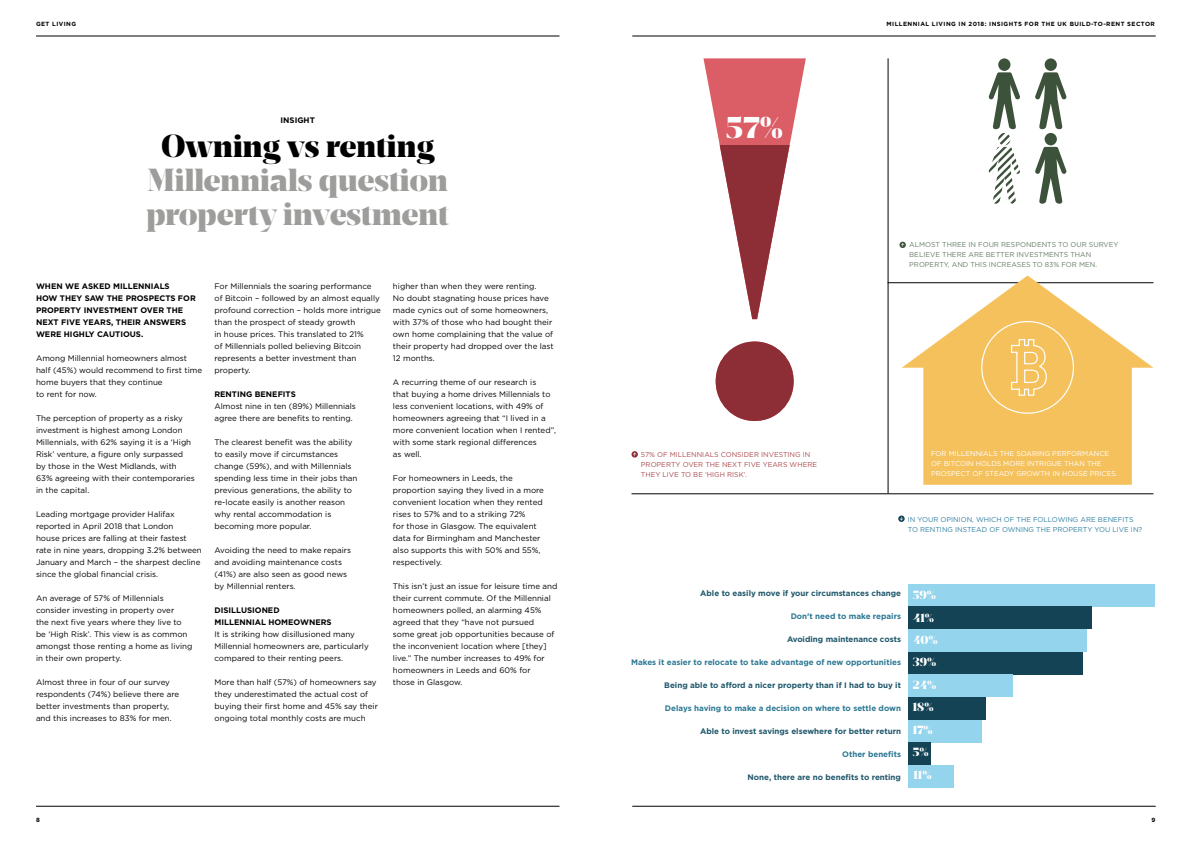
<style>
.page{position:relative;width:1191px;height:842px;background:#fff}
.page>*{position:absolute;margin:0;border:0;box-sizing:border-box;transform-origin:0 0}
.t1{font:31px/34px "Breve Display";color:#9d9d9c}
.t2{font:31px "Breve Display";color:#000}
.t3{font:29.2px "Breve Display";color:#fff}
.t4{font:11.5px/22.5px "Breve Display";color:#fff}
.t5{font:8px/12px "Gotham";color:#000}
.t6{font:700 8px "Gotham";color:#1f576b}
.t7{font:700 8px/12px "Gotham";color:#000}
.t8{font:700 8px "Gotham";color:#2c7893}
.t9{font:7px/10px "Gotham";color:#687f68}
.t10{font:7px/10px "Gotham";color:#fff}
.t11{font:7px/10px "Gotham";color:#ad4c51}
.t12{font:7px/10px "Gotham";color:#3381a2}
.t13{font:700 6px "Gotham";letter-spacing:.075em;color:#000}
</style>
<div class="page">
<hr style="left:36px;top:806px;width:523px;height:1px;background:#000">
<svg style="left:703px;top:58px;width:103px;height:87px"></svg>
<svg style="left:715px;top:145px;width:79px;height:276px;fill:#8d2e37"></svg>
<hr style="left:887px;top:58px;width:1px;height:435px;background:#000">
<hr style="left:887px;top:282px;width:266px;height:1px;background:#000">
<hr style="left:631px;top:493px;width:522px;height:1px;background:#000">
<svg style="left:988px;top:58px;width:32px;height:146px"></svg>
<svg style="left:1035px;top:58px;width:31px;height:146px"></svg>
<svg style="left:901px;top:275px;width:252px;height:210px;fill:#f5c15c"></svg>
<svg style="left:980px;top:320px;width:94px;height:94px;background:#f5c669"></svg>
<div style="left:908px;top:584px;width:247px;height:22px;background:#94d4ed"></div>
<div style="left:908px;top:606px;width:184px;height:23px;background:#134354"></div>
<div style="left:908px;top:629px;width:179px;height:23px;background:#94d4ed"></div>
<div style="left:908px;top:652px;width:174px;height:22px;background:#134354"></div>
<div style="left:908px;top:674px;width:105px;height:23px;background:#94d4ed"></div>
<div style="left:908px;top:697px;width:78px;height:23px;background:#134354"></div>
<div style="left:908px;top:720px;width:74px;height:22px;background:#94d4ed"></div>
<div style="left:908px;top:742px;width:23px;height:23px;background:#134354"></div>
<div style="left:908px;top:765px;width:46px;height:23px;background:#94d4ed"></div>
<hr style="left:36px;top:36px;width:523px;height:1px;background:#000">
<hr style="left:632px;top:36px;width:523px;height:1px;background:#000">
<hr style="left:632px;top:806px;width:523px;height:1px;background:#000">
<svg style="left:631px;top:451px;width:7px;height:7px"></svg>
<svg style="left:633px;top:452px;width:3px;height:4px"></svg>
<svg style="left:899px;top:242px;width:7px;height:6px"></svg>
<svg style="left:898px;top:515px;width:6px;height:7px"></svg>
<svg style="left:899px;top:517px;width:4px;height:4px"></svg>
<p class="t13" style="left:36px;top:20px;width:42px">GET LIVING</p>
<p class="t7" style="left:280px;top:114px;width:36px">INSIGHT</p>
<h1 class="t2" style="left:161px;top:127px;width:274px">Owning vs renting</h1>
<h1 class="t1" style="left:147px;top:164px;width:304px">Millennials question property investment</h1>
<p class="t7" style="left:36px;top:280px;width:161px">WHEN WE ASKED MILLENNIALS<br>HOW THEY SAW THE PROSPECTS FOR<br>PROPERTY INVESTMENT OVER THE<br>NEXT FIVE YEARS, THEIR ANSWERS<br>WERE HIGHLY CAUTIOUS.</p>
<p class="t5" style="left:36px;top:352px;width:168px">Among Millennial homeowners almost half (45%) would recommend to first time home buyers that they continue<br>to rent for now.</p>
<p class="t5" style="left:36px;top:412px;width:160px">The perception of property as a risky investment is highest among London Millennials, with 62% saying it is a ‘High Risk’ venture, a figure only surpassed by those in the West Midlands, with 63% agreeing with their contemporaries in the capital.</p>
<p class="t5" style="left:36px;top:508px;width:167px">Leading mortgage provider Halifax reported in April 2018 that London<br>house prices are falling at their fastest rate in nine years, dropping 3.2% between January and March – the sharpest decline since the global financial crisis.</p>
<p class="t5" style="left:36px;top:592px;width:158px">An average of 57% of Millennials consider investing in property over<br>the next five years where they live to be ‘High Risk’. This view is as common amongst those renting a home as living in their own property.</p>
<p class="t5" style="left:36px;top:676px;width:145px">Almost three in four of our survey respondents (74%) believe there are better investments than property, and this increases to 83% for men.</p>
<p class="t5" style="left:214px;top:280px;width:168px">For Millennials the soaring performance of Bitcoin – followed by an almost equally profound correction – holds more intrigue than the prospect of steady growth<br>in house prices. This translated to 21%<br>of Millennials polled believing Bitcoin represents a better investment than property.</p>
<p class="t7" style="left:214px;top:388px;width:83px">RENTING BENEFITS</p>
<p class="t5" style="left:214px;top:400px;width:143px">Almost nine in ten (89%) Millennials agree there are benefits to renting.</p>
<p class="t5" style="left:214px;top:436px;width:144px">The clearest benefit was the ability to easily move if circumstances change (59%), and with Millennials spending less time in their jobs than previous generations, the ability to re-locate easily is another reason why rental accommodation is becoming more popular.</p>
<p class="t5" style="left:214px;top:544px;width:138px">Avoiding the need to make repairs and avoiding maintenance costs (41%) are also seen as good news by Millennial renters.</p>
<p class="t7" style="left:214px;top:604px;width:119px">DISILLUSIONED<br>MILLENNIAL HOMEOWNERS</p>
<p class="t5" style="left:214px;top:628px;width:156px">It is striking how disillusioned many<br>Millennial homeowners are, particularly compared to their renting peers.</p>
<p class="t5" style="left:214px;top:676px;width:165px">More than half (57%) of homeowners say they underestimated the actual cost of buying their first home and 45% say their ongoing total monthly costs are much</p>
<p class="t5" style="left:393px;top:280px;width:162px">higher than when they were renting.<br>No doubt stagnating house prices have made cynics out of some homeowners, with 37% of those who had bought their own home complaining that the value of their property had dropped over the last 12 months.</p>
<p class="t5" style="left:393px;top:376px;width:165px">A recurring theme of our research is<br>that buying a home drives Millennials to less convenient locations, with 49% of homeowners agreeing that “I lived in a more convenient location when I rented”, with some stark regional differences<br>as well.</p>
<p class="t5" style="left:393px;top:472px;width:152px">For homeowners in Leeds, the proportion saying they lived in a more convenient location when they rented rises to 57% and to a striking 72%<br>for those in Glasgow. The equivalent data for Birmingham and Manchester also supports this with 50% and 55%, respectively.</p>
<p class="t5" style="left:393px;top:580px;width:166px">This isn’t just an issue for leisure time and their current commute. Of the Millennial homeowners polled, an alarming 45% agreed that they “have not pursued some great job opportunities because of the inconvenient location where [they] live.” The number increases to 49% for homeowners in Leeds and 60% for<br>those in Glasgow.</p>
<p class="t13" style="left:36px;top:816px;width:5px">8</p>
<h2 class="t3" style="left:726px;top:110px;width:58px">57%</h2>
<p class="t13" style="left:886px;top:20px;width:270px">MILLENNIAL LIVING IN 2018: INSIGHTS FOR THE UK BUILD-TO-RENT SECTOR</p>
<p class="t9" style="left:909px;top:240px;width:211px">ALMOST THREE IN FOUR RESPONDENTS TO OUR SURVEY<br>BELIEVE THERE ARE BETTER INVESTMENTS THAN<br>PROPERTY, AND THIS INCREASES TO 83% FOR MEN.</p>
<p class="t11" style="left:641px;top:450px;width:178px">57% OF MILLENNIALS CONSIDER INVESTING IN<br>PROPERTY OVER THE NEXT FIVE YEARS WHERE<br>THEY LIVE TO BE ‘HIGH RISK’.</p>
<p class="t10" style="left:931px;top:449px;width:188px">FOR MILLENNIALS THE SOARING PERFORMANCE<br>OF BITCOIN HOLDS MORE INTRIGUE THAN THE<br>PROSPECT OF STEADY GROWTH IN HOUSE PRICES.</p>
<p class="t12" style="left:908px;top:514px;width:236px">IN YOUR OPINION, WHICH OF THE FOLLOWING ARE BENEFITS<br>TO RENTING INSTEAD OF OWNING THE PROPERTY YOU LIVE IN?</p>
<p class="t6" style="left:700px;top:588px;width:202px">Able to easily move if your circumstances change</p>
<p class="t8" style="left:790px;top:611px;width:112px">Don’t need to make repairs</p>
<p class="t6" style="left:787px;top:634px;width:115px">Avoiding maintenance costs</p>
<p class="t8" style="left:631px;top:657px;width:271px">Makes it easier to relocate to take advantage of new opportunities</p>
<p class="t6" style="left:664px;top:680px;width:238px">Being able to afford a nicer property than if I had to buy it</p>
<p class="t8" style="left:665px;top:703px;width:237px">Delays having to make a decision on where to settle down</p>
<p class="t6" style="left:700px;top:726px;width:202px">Able to invest savings elsewhere for better return</p>
<p class="t8" style="left:842px;top:749px;width:60px">Other benefits</p>
<p class="t6" style="left:747px;top:772px;width:155px">None, there are no benefits to renting</p>
<h3 class="t4" style="left:912px;top:584px;width:26px">59%<br>41%<br>40%<br>39%<br>24%<br>18%<br>17%<br>5%<br>11%</h3>
<p class="t13" style="left:1151px;top:816px;width:5px">9</p>
</div>
